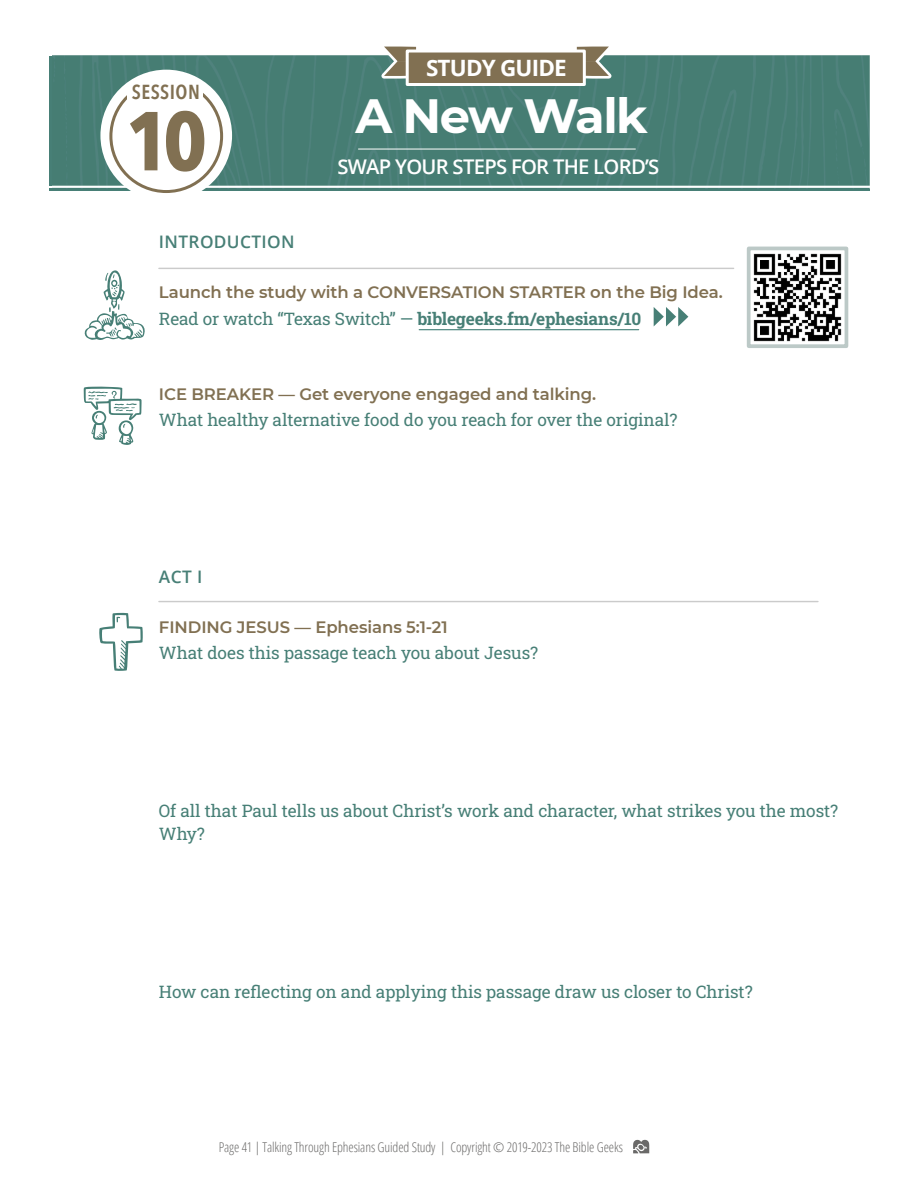
<style>
.page{position:relative;width:918px;height:1188px;background:#fff}
.page>*{position:absolute;margin:0;border:0;box-sizing:border-box;transform-origin:0 0}
.t1{font:700 82.5px "Avenir Next Condensed";color:#817052}
.t2{font:700 48px "Montserrat";letter-spacing:-.03em;color:#fff}
.t3{font:700 22.5px "Open Sans";letter-spacing:-.035em;color:#fff}
.t4{font:600 20.25px "Open Sans";letter-spacing:-.035em;color:#fff}
.t5{font:600 20.25px "Avenir Next Condensed";letter-spacing:.02em;color:#817052}
.t6{font:17.25px/23.2px "Roboto Slab";letter-spacing:-.005em;color:#477f76}
.t7{font:700 17.25px "Roboto Slab";letter-spacing:-.01em;color:#477f76}
.t8{font:600 17.25px "Open Sans";letter-spacing:.02em;color:#477f76}
.t9{font:600 16.5px "Montserrat";letter-spacing:-.005em;color:#817052}
.t10{font:300 13.5px "Open Sans Condensed";letter-spacing:-.01em;color:#6a6968}
.s1{font-weight:400}
</style>
<div class="page">
<hr style="left:49px;top:188px;width:820px;height:2px;background:#477f76">
<svg style="left:633px;top:1140px;width:16px;height:13px"></svg>
<hr style="left:419px;top:329px;width:220px;height:1px;background:#447f77">
<svg style="left:99px;top:613px;width:44px;height:58px"></svg>
<svg style="left:84px;top:387px;width:58px;height:58px"></svg>
<hr style="left:159px;top:268px;width:575px;height:1px;background:#cbcbcb">
<hr style="left:159px;top:601px;width:659px;height:1px;background:#cbcbcb">
<img style="left:753px;top:253px;width:89px;height:89px">
<img style="left:52px;top:55px;width:817px;height:134px">
<div style="left:100px;top:70px;width:132px;height:131px;background:#fff;border-radius:50%"></div>
<div style="left:109px;top:79px;width:114px;height:114px;border:3px solid #817052;border-radius:50%"></div>
<div style="left:128px;top:88px;width:75px;height:22px;background:#fff"></div>
<div style="left:148px;top:79px;width:36px;height:21px;background:#fff"></div>
<div style="left:136px;top:82px;width:61px;height:22px;background:#fff"></div>
<svg style="left:84px;top:270px;width:61px;height:70px"></svg>
<svg style="left:654px;top:307px;width:34px;height:19px"></svg>
<svg style="left:577px;top:46px;width:44px;height:35px"></svg>
<svg style="left:372px;top:46px;width:44px;height:35px"></svg>
<div style="left:406px;top:50px;width:180px;height:36px;background:#817052;border:3px solid #fff"></div>
<hr style="left:358px;top:149px;width:277px;height:1px;background:#fff">
<p class="t5" style="left:132px;top:79px;width:69px">SESSION</p>
<h1 class="t1" style="left:126px;top:88px;width:82px">10</h1>
<h3 class="t3" style="left:426px;top:59px;width:142px">STUDY GUIDE</h3>
<h2 class="t2" style="left:355px;top:87px;width:294px">A New Walk</h2>
<p class="t4" style="left:337px;top:158px;width:324px">SWAP YOUR STEPS FOR THE LORD’S</p>
<p class="t8" style="left:159px;top:235px;width:137px">INTRODUCTION</p>
<p class="t9" style="left:159px;top:282px;width:565px">Launch the study with a CONVERSATION STARTER on the Big Idea.</p>
<p class="t7" style="left:159px;top:306px;width:484px"><span class="s1">Read or watch “Texas Switch” —</span> biblegeeks.fm/ephesians/10</p>
<p class="t9" style="left:159px;top:384px;width:439px">ICE BREAKER — Get everyone engaged and talking.</p>
<p class="t6" style="left:159px;top:408px;width:520px">What healthy alternative food do you reach for over the original?</p>
<p class="t8" style="left:159px;top:570px;width:45px">ACT I</p>
<p class="t9" style="left:159px;top:617px;width:290px">FINDING JESUS — Ephesians 5:1-21</p>
<p class="t6" style="left:159px;top:641px;width:381px">What does this passage teach you about Jesus?</p>
<p class="t6" style="left:159px;top:799px;width:681px">Of all that Paul tells us about Christ’s work and character, what strikes you the most?<br>Why?</p>
<p class="t6" style="left:159px;top:979px;width:595px">How can reflecting on and applying this passage draw us closer to Christ?</p>
<p class="t10" style="left:219px;top:1142px;width:406px">Page 41 | Talking Through Ephesians Guided Study | Copyright © 2019-2023 The Bible Geeks</p>
</div>
